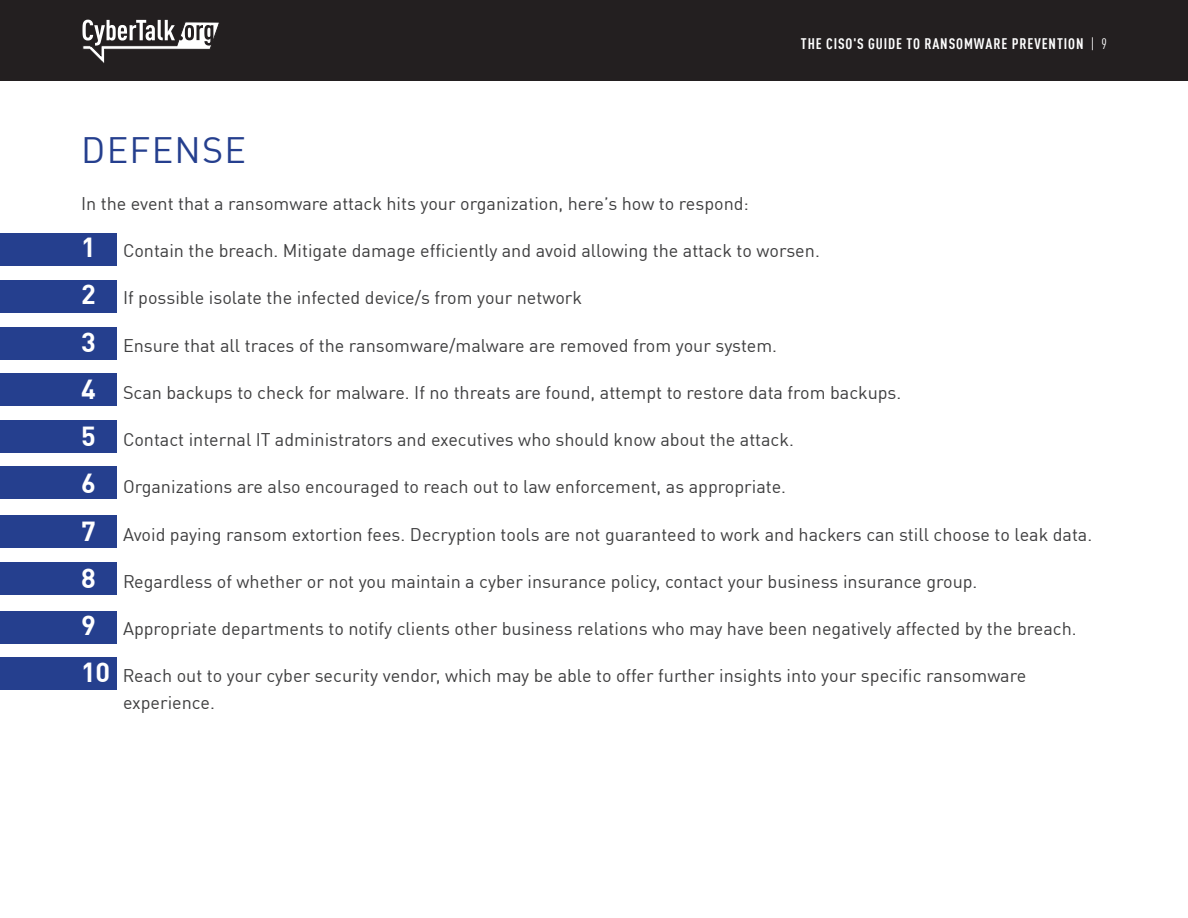
<style>
.page{position:relative;width:1188px;height:918px;background:#fff}
.page>*{position:absolute;margin:0;border:0;box-sizing:border-box;transform-origin:0 0}
.t1{font:36px "DIN Pro";letter-spacing:.035em;color:#253f8e}
.t2{font:18px/27px "DIN Pro";color:#3e3e3f}
.t3{font:700 condensed 15px "DIN Pro";letter-spacing:.06em;color:#fff}
.s1{font-weight:400}
.s2{font-weight:700;font-size:27px;color:#fff}
</style>
<div class="page">
<div style="left:0;top:0;width:1188px;height:81px;background:#231f20"></div>
<svg style="left:82px;top:20px;width:137px;height:43px"></svg>
<div style="left:0;top:327px;width:117px;height:33px;background:#253f8e"></div>
<div style="left:0;top:233px;width:117px;height:32px;background:#253f8e"></div>
<div style="left:0;top:281px;width:117px;height:32px;background:#253f8e"></div>
<div style="left:0;top:374px;width:117px;height:32px;background:#253f8e"></div>
<div style="left:0;top:420px;width:117px;height:33px;background:#253f8e"></div>
<div style="left:0;top:467px;width:117px;height:32px;background:#253f8e"></div>
<div style="left:0;top:515px;width:117px;height:32px;background:#253f8e"></div>
<div style="left:0;top:563px;width:117px;height:32px;background:#253f8e"></div>
<div style="left:0;top:611px;width:117px;height:32px;background:#253f8e"></div>
<div style="left:0;top:657px;width:117px;height:33px;background:#253f8e"></div>
<p class="t3" style="left:801px;top:32px;width:308px">THE CISO'S GUIDE TO RANSOMWARE PREVENTION <span class="s1">| 9</span></p>
<p class="t1" style="left:81px;top:122px;width:166px">DEFENSE</p>
<p class="t2" style="left:81px;top:189px;width:670px">In the event that a ransomware attack hits your organization, here’s how to respond:</p>
<p class="t2" style="left:81px;top:236px;width:740px"><span class="s2">1</span> Contain the breach. Mitigate damage efficiently and avoid allowing the attack to worsen.</p>
<p class="t2" style="left:81px;top:283px;width:503px"><span class="s2">2</span> If possible isolate the infected device/s from your network</p>
<p class="t2" style="left:81px;top:330px;width:698px"><span class="s2">3</span> Ensure that all traces of the ransomware/malware are removed from your system.</p>
<p class="t2" style="left:81px;top:378px;width:822px"><span class="s2">4</span> Scan backups to check for malware. If no threats are found, attempt to restore data from backups.</p>
<p class="t2" style="left:81px;top:425px;width:714px"><span class="s2">5</span> Contact internal IT administrators and executives who should know about the attack.</p>
<p class="t2" style="left:81px;top:472px;width:707px"><span class="s2">6</span> Organizations are also encouraged to reach out to law enforcement, as appropriate.</p>
<p class="t2" style="left:81px;top:519px;width:1013px"><span class="s2">7</span> Avoid paying ransom extortion fees. Decryption tools are not guaranteed to work and hackers can still choose to leak data.</p>
<p class="t2" style="left:81px;top:567px;width:898px"><span class="s2">8</span> Regardless of whether or not you maintain a cyber insurance policy, contact your business insurance group.</p>
<p class="t2" style="left:81px;top:614px;width:997px"><span class="s2">9</span> Appropriate departments to notify clients other business relations who may have been negatively affected by the breach.</p>
<p class="t2" style="left:123px;top:661px;width:905px;text-indent:-42px"><span class="s2">10</span> Reach out to your cyber security vendor, which may be able to offer further insights into your specific ransomware experience.</p>
</div>
